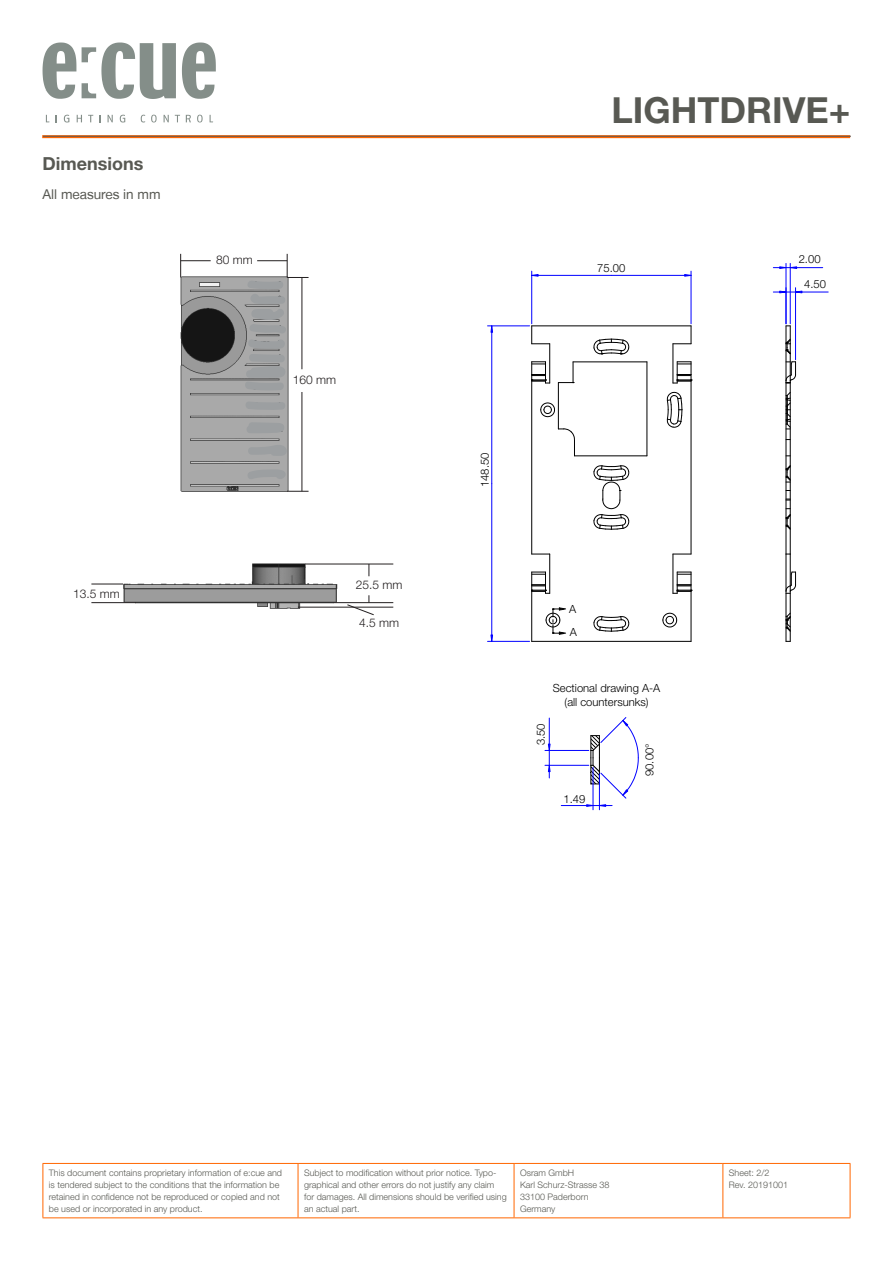
<style>
.page{position:relative;width:893px;height:1263px;background:#fff}
.page>*{position:absolute;margin:0;border:0;box-sizing:border-box;transform-origin:0 0}
.t1{font:700 36px "Helvetica Neue LT Pro";color:#585953}
.Header1{font:700 18px "Helvetica Neue LT Pro";color:#585953}
.FloatText{font:13.5px "Helvetica Neue LT";color:#585953}
.t2{font:300 12px "Helvetica Neue LT Pro";color:#231f20}
.t3{font:300 11.25px/23.1px "Helvetica Neue LT Pro";color:#000}
.t4{font:300 9px/12px "Helvetica Neue LT Pro";color:#585953}
</style>
<div class="page">
<hr style="left:43px;top:1163px;width:255px;height:1px;background:#f60">
<hr style="left:43px;top:1164px;width:1px;height:53px;background:#f60">
<hr style="left:298px;top:1163px;width:216px;height:1px;background:#f60">
<hr style="left:298px;top:1164px;width:1px;height:53px;background:#f60">
<hr style="left:514px;top:1163px;width:209px;height:1px;background:#f60">
<hr style="left:514px;top:1164px;width:1px;height:53px;background:#f60">
<hr style="left:723px;top:1163px;width:127px;height:1px;background:#f60">
<hr style="left:722px;top:1164px;width:1px;height:53px;background:#f60">
<hr style="left:850px;top:1164px;width:1px;height:53px;background:#f60">
<hr style="left:43px;top:1217px;width:255px;height:1px;background:#f60">
<hr style="left:298px;top:1217px;width:216px;height:1px;background:#f60">
<hr style="left:514px;top:1217px;width:209px;height:1px;background:#f60">
<hr style="left:723px;top:1217px;width:127px;height:1px;background:#f60">
<hr style="left:42px;top:135px;width:808px;height:3px;background:#f60">
<svg style="left:43px;top:43px;width:33px;height:56px"></svg>
<svg style="left:82px;top:43px;width:94px;height:56px"></svg>
<svg style="left:182px;top:43px;width:34px;height:56px"></svg>
<svg style="left:64px;top:115px;width:5px;height:8px"></svg>
<svg style="left:77px;top:115px;width:5px;height:7px"></svg>
<svg style="left:88px;top:115px;width:5px;height:7px"></svg>
<svg style="left:108px;top:115px;width:5px;height:7px"></svg>
<svg style="left:120px;top:115px;width:5px;height:8px"></svg>
<svg style="left:141px;top:115px;width:4px;height:8px"></svg>
<svg style="left:151px;top:115px;width:6px;height:8px"></svg>
<svg style="left:164px;top:115px;width:5px;height:7px"></svg>
<svg style="left:186px;top:115px;width:5px;height:7px"></svg>
<svg style="left:197px;top:115px;width:6px;height:8px"></svg>
<hr style="left:43px;top:136px;width:808px;height:1px;background:#57585a">
<img style="left:180px;top:272px;width:115px;height:220px">
<img style="left:116px;top:563px;width:236px;height:46px">
<svg style="left:180px;top:254px;width:1px;height:23px"></svg>
<svg style="left:287px;top:491px;width:22px;height:1px"></svg>
<hr style="left:305px;top:564px;width:88px;height:1px;background:#231f20">
<hr style="left:334px;top:602px;width:59px;height:1px;background:#231f20">
<hr style="left:298px;top:607px;width:95px;height:1px;background:#231f20">
<hr style="left:302px;top:392px;width:1px;height:99px;background:#231f20">
<hr style="left:181px;top:260px;width:30px;height:1px;background:#231f20">
<svg style="left:369px;top:564px;width:1px;height:12px"></svg>
<svg style="left:347px;top:595px;width:27px;height:20px"></svg>
<hr style="left:91px;top:584px;width:32px;height:1px;background:#231f20">
<hr style="left:91px;top:602px;width:45px;height:1px;background:#231f20">
<svg style="left:244px;top:254px;width:65px;height:137px"></svg>
<svg style="left:244px;top:401px;width:42px;height:9px"></svg>
<svg style="left:245px;top:422px;width:39px;height:11px"></svg>
<svg style="left:247px;top:444px;width:41px;height:13px"></svg>
<svg style="left:246px;top:469px;width:41px;height:11px"></svg>
<svg style="left:540px;top:403px;width:15px;height:14px"></svg>
<svg style="left:662px;top:613px;width:15px;height:14px"></svg>
<hr style="left:574px;top:456px;width:73px;height:1px;background:#000">
<hr style="left:647px;top:362px;width:1px;height:94px;background:#000">
<hr style="left:573px;top:362px;width:74px;height:1px;background:#000">
<svg style="left:558px;top:362px;width:16px;height:21px"></svg>
<hr style="left:558px;top:383px;width:1px;height:46px;background:#000">
<svg style="left:531px;top:326px;width:19px;height:18px"></svg>
<hr style="left:532px;top:326px;width:159px;height:1px;background:#000">
<svg style="left:673px;top:326px;width:19px;height:18px"></svg>
<hr style="left:673px;top:344px;width:1px;height:39px;background:#000">
<hr style="left:691px;top:381px;width:1px;height:173px;background:#000">
<svg style="left:674px;top:554px;width:17px;height:1px"></svg>
<hr style="left:673px;top:554px;width:1px;height:39px;background:#000">
<hr style="left:691px;top:591px;width:1px;height:50px;background:#000">
<hr style="left:532px;top:641px;width:159px;height:1px;background:#000">
<hr style="left:531px;top:591px;width:1px;height:50px;background:#000">
<hr style="left:549px;top:554px;width:1px;height:39px;background:#000">
<svg style="left:532px;top:554px;width:18px;height:1px"></svg>
<hr style="left:531px;top:381px;width:1px;height:173px;background:#000">
<hr style="left:549px;top:344px;width:1px;height:39px;background:#000">
<svg style="left:594px;top:616px;width:35px;height:16px"></svg>
<svg style="left:594px;top:465px;width:35px;height:65px"></svg>
<svg style="left:667px;top:392px;width:15px;height:36px"></svg>
<svg style="left:531px;top:361px;width:19px;height:23px"></svg>
<svg style="left:531px;top:572px;width:19px;height:22px"></svg>
<svg style="left:673px;top:572px;width:19px;height:22px"></svg>
<svg style="left:673px;top:361px;width:19px;height:23px"></svg>
<svg style="left:593px;top:339px;width:36px;height:15px"></svg>
<svg style="left:558px;top:428px;width:17px;height:28px"></svg>
<hr style="left:786px;top:381px;width:1px;height:173px;background:#000">
<hr style="left:786px;top:591px;width:1px;height:50px;background:#000">
<hr style="left:786px;top:344px;width:1px;height:37px;background:#000">
<hr style="left:786px;top:554px;width:1px;height:37px;background:#000">
<hr style="left:790px;top:591px;width:1px;height:50px;background:#000">
<hr style="left:790px;top:554px;width:1px;height:32px;background:#000">
<hr style="left:790px;top:381px;width:1px;height:173px;background:#000">
<hr style="left:790px;top:344px;width:1px;height:32px;background:#000">
<svg style="left:786px;top:613px;width:5px;height:19px"></svg>
<svg style="left:786px;top:508px;width:5px;height:22px"></svg>
<svg style="left:786px;top:465px;width:5px;height:18px"></svg>
<svg style="left:786px;top:392px;width:5px;height:38px"></svg>
<svg style="left:786px;top:361px;width:10px;height:23px"></svg>
<svg style="left:786px;top:572px;width:10px;height:22px"></svg>
<svg style="left:786px;top:326px;width:5px;height:29px"></svg>
<svg style="left:546px;top:607px;width:20px;height:28px"></svg>
<hr style="left:599px;top:774px;width:1px;height:36px;background:#00f">
<hr style="left:593px;top:767px;width:1px;height:43px;background:#00f">
<hr style="left:545px;top:765px;width:44px;height:1px;background:#00f">
<hr style="left:545px;top:750px;width:44px;height:1px;background:#00f">
<svg style="left:548px;top:718px;width:2px;height:60px"></svg>
<hr style="left:531px;top:271px;width:1px;height:53px;background:#00f">
<hr style="left:691px;top:271px;width:1px;height:53px;background:#00f">
<hr style="left:538px;top:275px;width:73px;height:1px;background:#00f">
<hr style="left:611px;top:275px;width:74px;height:1px;background:#00f">
<svg style="left:531px;top:274px;width:7px;height:3px"></svg>
<svg style="left:684px;top:274px;width:7px;height:3px"></svg>
<hr style="left:487px;top:326px;width:43px;height:1px;background:#00f">
<hr style="left:487px;top:641px;width:43px;height:1px;background:#00f">
<hr style="left:491px;top:332px;width:1px;height:152px;background:#00f">
<hr style="left:491px;top:484px;width:1px;height:151px;background:#00f">
<svg style="left:491px;top:325px;width:2px;height:8px"></svg>
<svg style="left:491px;top:635px;width:2px;height:7px"></svg>
<hr style="left:786px;top:263px;width:1px;height:61px;background:#00f">
<hr style="left:790px;top:263px;width:1px;height:61px;background:#00f">
<svg style="left:773px;top:266px;width:50px;height:3px"></svg>
<hr style="left:795px;top:288px;width:1px;height:72px;background:#00f">
<svg style="left:773px;top:291px;width:55px;height:2px"></svg>
<svg style="left:561px;top:717px;width:78px;height:90px"></svg>
<p class="Header1" style="left:43px;top:153px;width:102px">Dimensions</p>
<p class="FloatText" style="left:43px;top:187px;width:120px">All measures in mm</p>
<p class="t2" style="left:216px;top:252px;width:38px">80 mm</p>
<p class="t2" style="left:293px;top:372px;width:45px">160 mm</p>
<p class="t2" style="left:73px;top:586px;width:48px">13.5 mm</p>
<p class="t2" style="left:356px;top:577px;width:48px">25.5 mm</p>
<p class="t2" style="left:359px;top:615px;width:42px">4.5 mm</p>
<h1 class="t1" style="left:612px;top:88px;width:240px">LIGHTDRIVE+</h1>
<p class="t3" style="left:597px;top:257px;width:30px">75.00</p>
<p class="t3" style="left:799px;top:247px;width:23px">2.00</p>
<p class="t3" style="left:804px;top:272px;width:23px">4.50</p>
<p class="t3" style="left:473px;top:487px;width:36px;rotate:-90deg">148.50</p>
<p class="t3" style="left:569px;top:597px;width:9px">A<br>A</p>
<p class="t3" style="left:529px;top:745px;width:23px;rotate:-90deg">3.50</p>
<p class="t3" style="left:553px;top:681px;width:109px;line-height:13.5px;text-align:center">Sectional drawing A-A (all countersunks)</p>
<p class="t3" style="left:563px;top:787px;width:23px">1.49</p>
<p class="t3" style="left:638px;top:776px;width:34px;rotate:-90deg">90.00°</p>
<p class="t4" style="left:49px;top:1166px;width:235px">This document contains proprietary information of e:cue and is tendered subject to the conditions that the information be retained in confidence not be reproduced or copied and not be used or incorporated in any product.</p>
<p class="t4" style="left:304px;top:1166px;width:204px">Subject to modification without prior notice. Typo&shy;graphical and other errors do not justify any claim for damages. All dimensions should be verified using an actual part.</p>
<p class="t4" style="left:520px;top:1166px;width:91px">Osram GmbH<br>Karl Schurz-Strasse 38<br>33100 Paderborn<br>Germany</p>
<p class="t4" style="left:729px;top:1166px;width:61px">Sheet: 2/2<br>Rev. 20191001</p>
</div>
